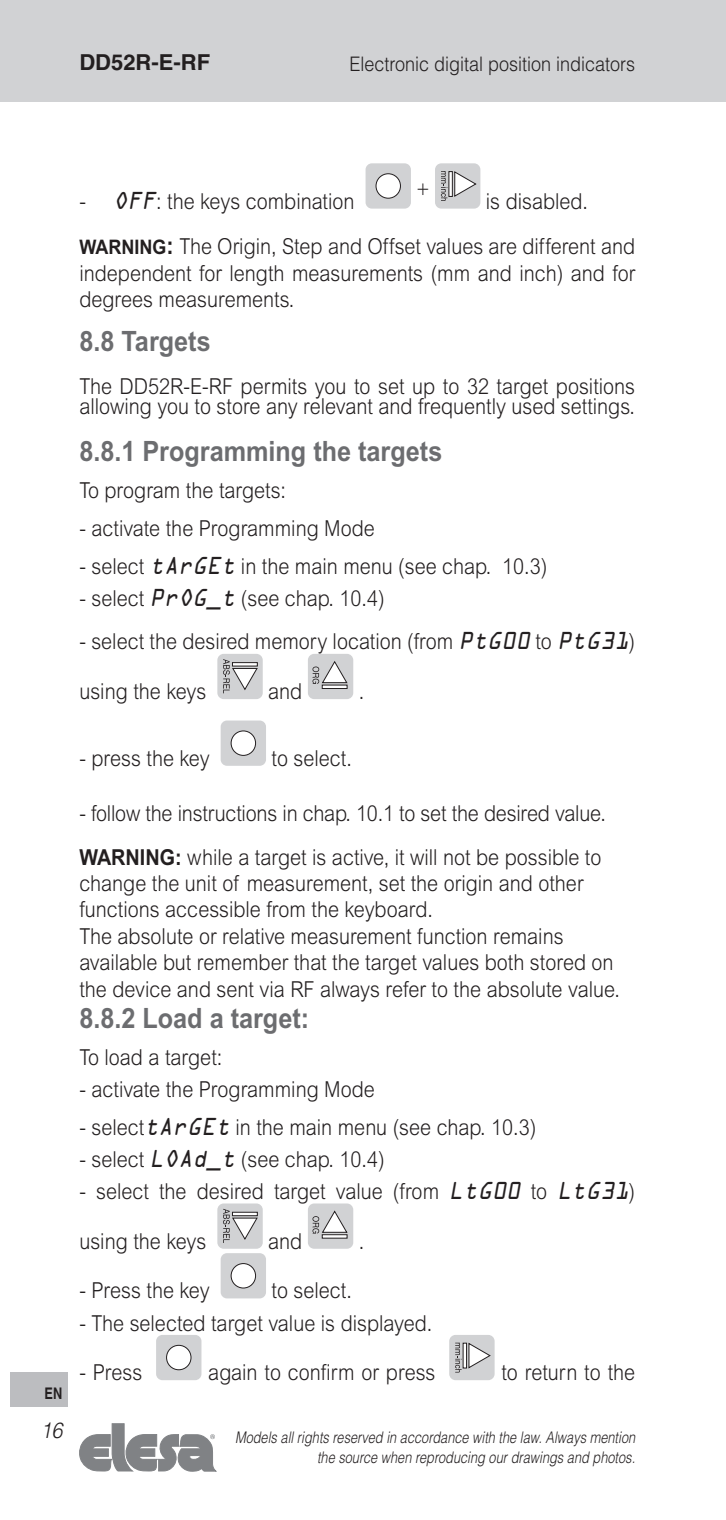
<style>
.page{position:relative;width:726px;height:1520px;background:#fff}
.page>*{position:absolute;margin:0;border:0;box-sizing:border-box;transform-origin:0 0}
.TESTO{font:700 28px "Arial MT Std";color:#6c6d70;scale:.9 1}
.TESTO-2{font:300 22px/26.4px "Arial MT Std";color:#231f20;scale:.9 1}
.TESTO_rientri_num_-_spazio_dopo{font:300 22px "Arial MT Std";color:#231f20;scale:.9 1}
.t1{font:700 22px "Helvetica LT Std";color:#231f20}
.t2{font:italic 300 22px "Helvetica LT Std";color:#231f20;scale:.9 1}
.t3{font:300 20px "Helvetica LT Std";color:#231f20;scale:.9 1}
.t4{font:italic 300 16px/19.2px "Helvetica LT Std";color:#231f20;text-align:right;scale:.8 1}
.t5{font:700 16px "Helvetica LT Std";color:#231f20;scale:.8 1}
.s1{font-family:"OCRA Std";font-weight:400;font-style:italic}
.s2{font-weight:700;font-size:20px}
.s3{font-weight:700;font-size:24px}
.s4{font-weight:700}
</style>
<div class="page">
<div style="left:0;top:0;width:726px;height:102px;background:#d1d2d4"></div>
<div style="left:11px;top:1372px;width:57px;height:34px;background:#bcbdc0"></div>
<svg style="left:79px;top:1423px;width:137px;height:48px"></svg>
<div style="left:365px;top:163px;width:46px;height:46px;background:#d1d2d4;border-radius:6px"></div>
<div style="left:376px;top:174px;width:24px;height:24px;background:#fff;border-radius:50%"></div>
<div style="left:375px;top:173px;width:26px;height:26px;border:1px solid #231f20;border-radius:50%"></div>
<div style="left:435px;top:163px;width:45px;height:46px;background:#d1d2d4;border-radius:6px"></div>
<svg style="left:454px;top:171px;width:23px;height:26px"></svg>
<hr style="left:449px;top:172px;width:3px;height:24px;background:#fff">
<div style="left:448px;top:171px;width:5px;height:26px;border:1px solid #231f20"></div>
<svg style="left:441px;top:171px;width:6px;height:30px"></svg>
<div style="left:217px;top:654px;width:46px;height:45px;background:#d1d2d4;border-radius:6px"></div>
<svg style="left:223px;top:659px;width:35px;height:34px"></svg>
<div style="left:308px;top:654px;width:45px;height:45px;background:#d1d2d4;border-radius:6px"></div>
<hr style="left:322px;top:685px;width:25px;height:3px;background:#fff">
<div style="left:322px;top:684px;width:25px;height:5px;border:1px solid #231f20"></div>
<svg style="left:312px;top:661px;width:36px;height:23px"></svg>
<div style="left:221px;top:720px;width:45px;height:45px;background:#d1d2d4;border-radius:6px"></div>
<div style="left:231px;top:731px;width:24px;height:24px;background:#fff;border-radius:50%"></div>
<div style="left:231px;top:730px;width:25px;height:26px;border:1px solid #231f20;border-radius:50%"></div>
<div style="left:217px;top:1203px;width:46px;height:45px;background:#d1d2d4;border-radius:6px"></div>
<svg style="left:223px;top:1208px;width:35px;height:34px"></svg>
<div style="left:308px;top:1203px;width:45px;height:45px;background:#d1d2d4;border-radius:6px"></div>
<div style="left:322px;top:1234px;width:25px;height:4px;border:1px solid #231f20"></div>
<svg style="left:312px;top:1210px;width:36px;height:23px"></svg>
<div style="left:221px;top:1253px;width:45px;height:45px;background:#d1d2d4;border-radius:6px"></div>
<div style="left:231px;top:1263px;width:24px;height:24px;background:#fff;border-radius:50%"></div>
<div style="left:231px;top:1263px;width:25px;height:25px;border:1px solid #231f20;border-radius:50%"></div>
<div style="left:156px;top:1334px;width:45px;height:46px;background:#d1d2d4;border-radius:6px"></div>
<div style="left:166px;top:1345px;width:25px;height:24px;background:#fff;border-radius:50%"></div>
<div style="left:166px;top:1344px;width:25px;height:26px;border:1px solid #231f20;border-radius:50%"></div>
<div style="left:449px;top:1334px;width:45px;height:46px;background:#d1d2d4;border-radius:6px"></div>
<svg style="left:455px;top:1342px;width:36px;height:30px"></svg>
<p class="t1" style="left:79px;top:48px;width:132px">DD52R-E-RF</p>
<p class="t3" style="left:349px;top:51px;width:319px">Electronic digital position indicators</p>
<p class="TESTO_rientri_num_-_spazio_dopo" style="left:416px;top:176px;width:16px">+</p>
<p class="TESTO_rientri_num_-_spazio_dopo" style="left:79px;top:188px;width:307px">- <span class="s1">OFF</span>: the keys combination</p>
<p class="TESTO_rientri_num_-_spazio_dopo" style="left:486px;top:188px;width:115px">is disabled.</p>
<p class="TESTO-2" style="left:79px;top:233px;width:619px;text-align:justify"><span class="s2">WARNING</span><span class="s3">:</span> The Origin, Step and Offset values are different and independent for length measurements (mm and inch) and for degrees measurements.</p>
<p class="TESTO" style="left:79px;top:325px;width:147px">8.8 Targets</p>
<p class="TESTO-2" style="left:79px;top:376px;width:619px;line-height:20px">The DD52R-E-RF permits you to set up to 32 target positions allowing you to store any relevant and frequently used settings.</p>
<p class="TESTO" style="left:79px;top:434px;width:405px">8.8.1 Programming the targets</p>
<p class="TESTO-2" style="left:79px;top:477px;width:231px">To program the targets:</p>
<p class="TESTO-2" style="left:79px;top:515px;width:330px">- activate the Programming Mode</p>
<p class="TESTO-2" style="left:79px;top:553px;width:521px">- select <span class="s1">tArGEt</span> in the main menu (see chap. 10.3)</p>
<p class="TESTO-2" style="left:79px;top:585px;width:340px">- select <span class="s1">PrOG_t</span> (see chap. 10.4)</p>
<p class="TESTO-2" style="left:79px;top:628px;width:619px">- select the desired memory location (from <span class="s1">PtG00</span> to <span class="s1">PtG31</span>)</p>
<p class="TESTO-2" style="left:79px;top:678px;width:143px">using the keys</p>
<p class="TESTO-2" style="left:268px;top:678px;width:39px">and</p>
<p class="TESTO-2" style="left:359px;top:678px;width:8px">.</p>
<p class="t5" style="left:45px;top:1383px;width:24px">EN</p>
<p class="t2" style="left:40px;top:1416px;width:26px">16</p>
<p class="TESTO-2" style="left:79px;top:745px;width:146px">- press the key</p>
<p class="TESTO-2" style="left:271px;top:745px;width:91px">to select.</p>
<p class="TESTO-2" style="left:79px;top:800px;width:586px">- follow the instructions in chap. 10.1 to set the desired value.</p>
<p class="TESTO-2" style="left:79px;top:843px;width:602px"><span class="s4">WARNING:</span> while a target is active, it will not be possible to change the unit of measurement, set the origin and other functions accessible from the keyboard.<br>The absolute or relative measurement function remains available but remember that the target values both stored on the device and sent via RF always refer to the absolute value.</p>
<p class="TESTO" style="left:79px;top:1001px;width:257px">8.8.2 Load a target:</p>
<p class="TESTO-2" style="left:79px;top:1044px;width:160px">To load a target:</p>
<p class="TESTO-2" style="left:79px;top:1076px;width:330px">- activate the Programming Mode</p>
<p class="TESTO-2" style="left:79px;top:1113px;width:509px">- select<span class="s1">tArGEt</span> in the main menu (see chap. 10.3)</p>
<p class="TESTO-2" style="left:79px;top:1146px;width:340px">- select <span class="s1">LOAd_t</span> (see chap. 10.4)</p>
<p class="TESTO-2" style="left:79px;top:1178px;width:619px">- select the desired target value (from <span class="s1">LtG00</span> to <span class="s1">LtG31</span>)</p>
<p class="TESTO-2" style="left:79px;top:1227px;width:143px">using the keys</p>
<p class="TESTO-2" style="left:268px;top:1227px;width:39px">and</p>
<p class="TESTO-2" style="left:359px;top:1227px;width:8px">.</p>
<p class="TESTO-2" style="left:79px;top:1277px;width:146px">- Press the key</p>
<p class="TESTO-2" style="left:271px;top:1277px;width:91px">to select.</p>
<p class="TESTO-2" style="left:79px;top:1309px;width:394px">- The selected target value is displayed.</p>
<p class="TESTO-2" style="left:79px;top:1359px;width:71px">- Press</p>
<p class="TESTO-2" style="left:208px;top:1359px;width:254px">again to confirm or press</p>
<p class="TESTO-2" style="left:501px;top:1359px;width:150px">to return to the</p>
<p class="t4" style="left:235px;top:1428px;width:502px">Models all rights reserved in accordance with the law. Always mention the source when reproducing our drawings and photos.</p>
</div>
